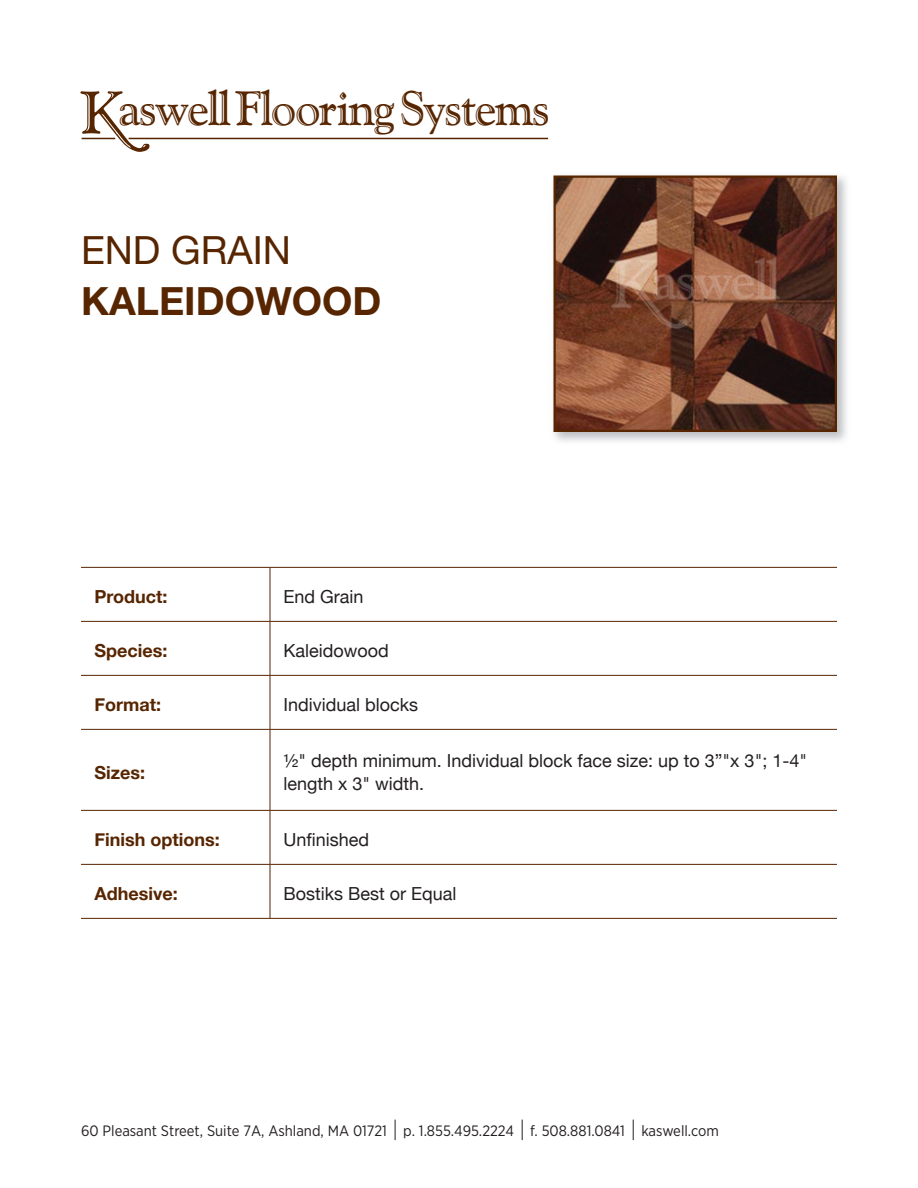
<style>
.page{position:relative;width:918px;height:1188px;background:#fff}
.page>*{position:absolute;margin:0;border:0;box-sizing:border-box;transform-origin:0 0}
.t1{font:48.3px "Goudy Handtooled BT";letter-spacing:-.04em;color:#572500}
.t2{font:700 39px "Helvetica Neue LT Std";color:#572500}
.t3{font:39px "Helvetica Neue LT Std";color:#572500}
.t4{font:18px/22.5px "Helvetica Neue";color:#231f20}
.t5{font:700 18px "Helvetica Neue";color:#572500}
.t6{font:15px "Gotham Narrow";color:#231f20}
.s1{font-size:59.85px}
</style>
<div class="page">
<svg style="left:97px;top:108px;width:53px;height:44px"></svg>
<hr style="left:82px;top:138px;width:33px;height:1px;background:#572500">
<hr style="left:129px;top:138px;width:419px;height:1px;background:#572500">
<svg style="left:395px;top:1120px;width:1px;height:20px"></svg>
<svg style="left:522px;top:1120px;width:1px;height:20px"></svg>
<svg style="left:633px;top:1120px;width:1px;height:20px"></svg>
<hr style="left:81px;top:621px;width:189px;height:1px;background:#572500">
<hr style="left:270px;top:621px;width:567px;height:1px;background:#572500">
<hr style="left:81px;top:675px;width:189px;height:1px;background:#572500">
<hr style="left:270px;top:675px;width:567px;height:1px;background:#572500">
<hr style="left:81px;top:729px;width:189px;height:1px;background:#572500">
<hr style="left:270px;top:729px;width:567px;height:1px;background:#572500">
<hr style="left:81px;top:810px;width:189px;height:1px;background:#572500">
<hr style="left:270px;top:810px;width:567px;height:1px;background:#572500">
<hr style="left:81px;top:864px;width:189px;height:1px;background:#572500">
<hr style="left:270px;top:864px;width:567px;height:1px;background:#572500">
<hr style="left:81px;top:918px;width:189px;height:1px;background:#572500">
<hr style="left:270px;top:918px;width:567px;height:1px;background:#572500">
<hr style="left:270px;top:568px;width:1px;height:53px;background:#572500">
<hr style="left:270px;top:622px;width:1px;height:53px;background:#572500">
<hr style="left:270px;top:676px;width:1px;height:53px;background:#572500">
<hr style="left:270px;top:730px;width:1px;height:80px;background:#572500">
<hr style="left:270px;top:811px;width:1px;height:53px;background:#572500">
<hr style="left:270px;top:865px;width:1px;height:53px;background:#572500">
<hr style="left:81px;top:567px;width:189px;height:1px;background:#572500">
<hr style="left:270px;top:567px;width:567px;height:1px;background:#572500">
<img style="left:557px;top:179px;width:277px;height:250px">
<div style="left:554px;top:176px;width:283px;height:256px;border:2px solid #572500"></div>
<h1 class="t1" style="left:81px;top:79px;width:471px"><span class="s1">K</span>aswell Flooring Systems</h1>
<h2 class="t3" style="left:81px;top:227px;width:212px">END GRAIN</h2>
<h2 class="t2" style="left:81px;top:277px;width:302px">KALEIDOWOOD</h2>
<p class="t5" style="left:94px;top:583px;width:75px">Product:</p>
<p class="t4" style="left:284px;top:586px;width:82px">End Grain</p>
<p class="t5" style="left:94px;top:637px;width:74px">Species:</p>
<p class="t4" style="left:284px;top:640px;width:107px">Kaleidowood</p>
<p class="t5" style="left:94px;top:691px;width:68px">Format:</p>
<p class="t4" style="left:284px;top:694px;width:136px">Individual blocks</p>
<p class="t5" style="left:94px;top:758px;width:52px">Sizes:</p>
<p class="t4" style="left:284px;top:751px;width:525px">½" depth minimum. Individual block face size: up to 3”"x 3"; 1-4" length x 3" width.</p>
<p class="t5" style="left:94px;top:826px;width:127px">Finish options:</p>
<p class="t4" style="left:284px;top:829px;width:87px">Unfinished</p>
<p class="t5" style="left:94px;top:880px;width:85px">Adhesive:</p>
<p class="t4" style="left:284px;top:883px;width:175px">Bostiks Best or Equal</p>
<p class="t6" style="left:81px;top:1121px;width:639px">60 Pleasant Street, Suite 7A, Ashland, MA 01721 p. 1.855.495.2224 f. 508.881.0841 kaswell.com</p>
</div>
